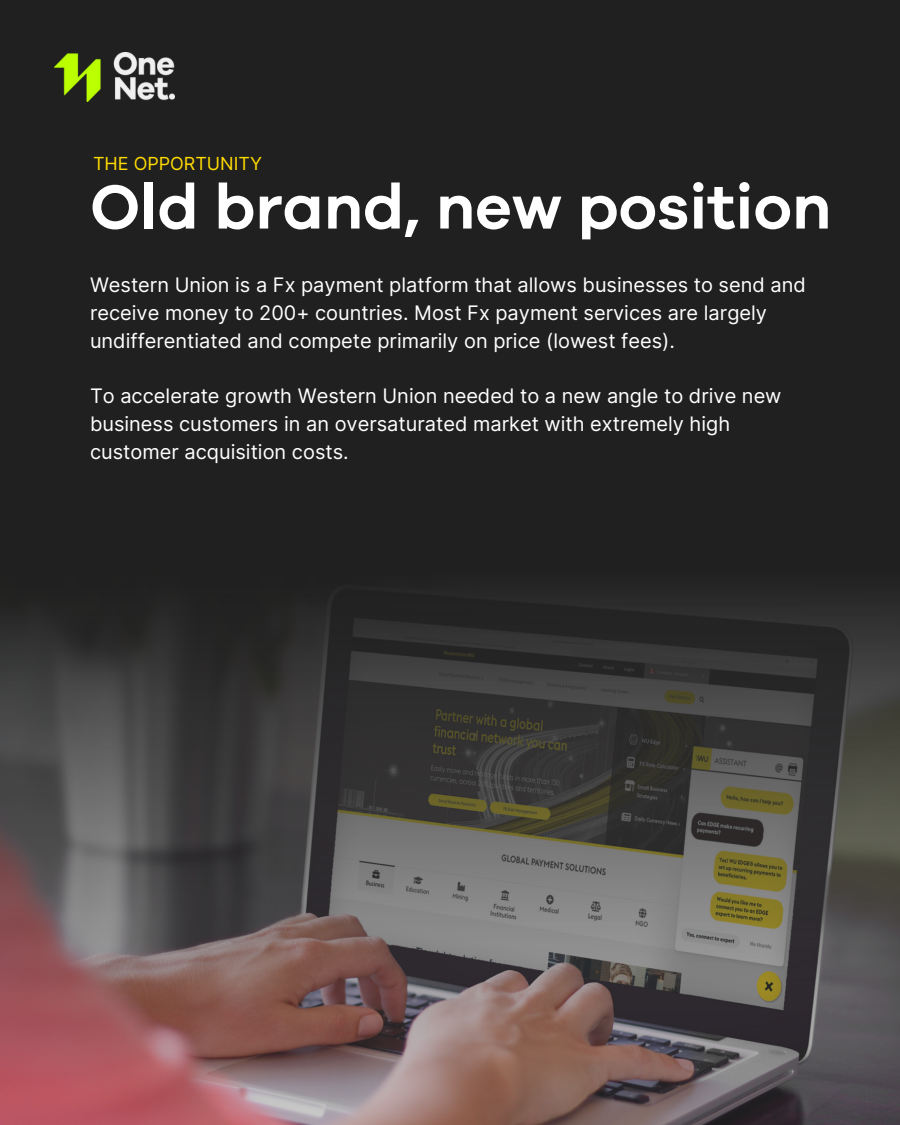
<style>
.page{position:relative;width:900px;height:1125px;background:#202020}
.page>*{position:absolute;margin:0;border:0;box-sizing:border-box;transform-origin:0 0}
.t1{font:600 63.9px "Galano Grotesque";color:#fff}
.t2{font:20px/27.8px "Inter";color:#fff}
.t3{font:18px "Inter";color:#ffdb00}
</style>
<div class="page">
<img style="left:54px;top:53px;width:120px;height:48px">
<svg style="left:0;top:600px;width:900px;height:525px"></svg>
<p class="t3" style="left:93px;top:153px;width:171px">THE OPPORTUNITY</p>
<p class="t1" style="left:90px;top:165px;width:743px">Old brand, new position</p>
<p class="t2" style="left:90px;top:271px;width:717px">Western Union is a Fx payment platform that allows businesses to send and receive money to 200+ countries. Most Fx payment services are largely undifferentiated and compete primarily on price (lowest fees).</p>
<p class="t2" style="left:90px;top:382px;width:693px">To accelerate growth Western Union needed to a new angle to drive new business customers in an oversaturated market with extremely high customer acquisition costs.</p>
</div>
